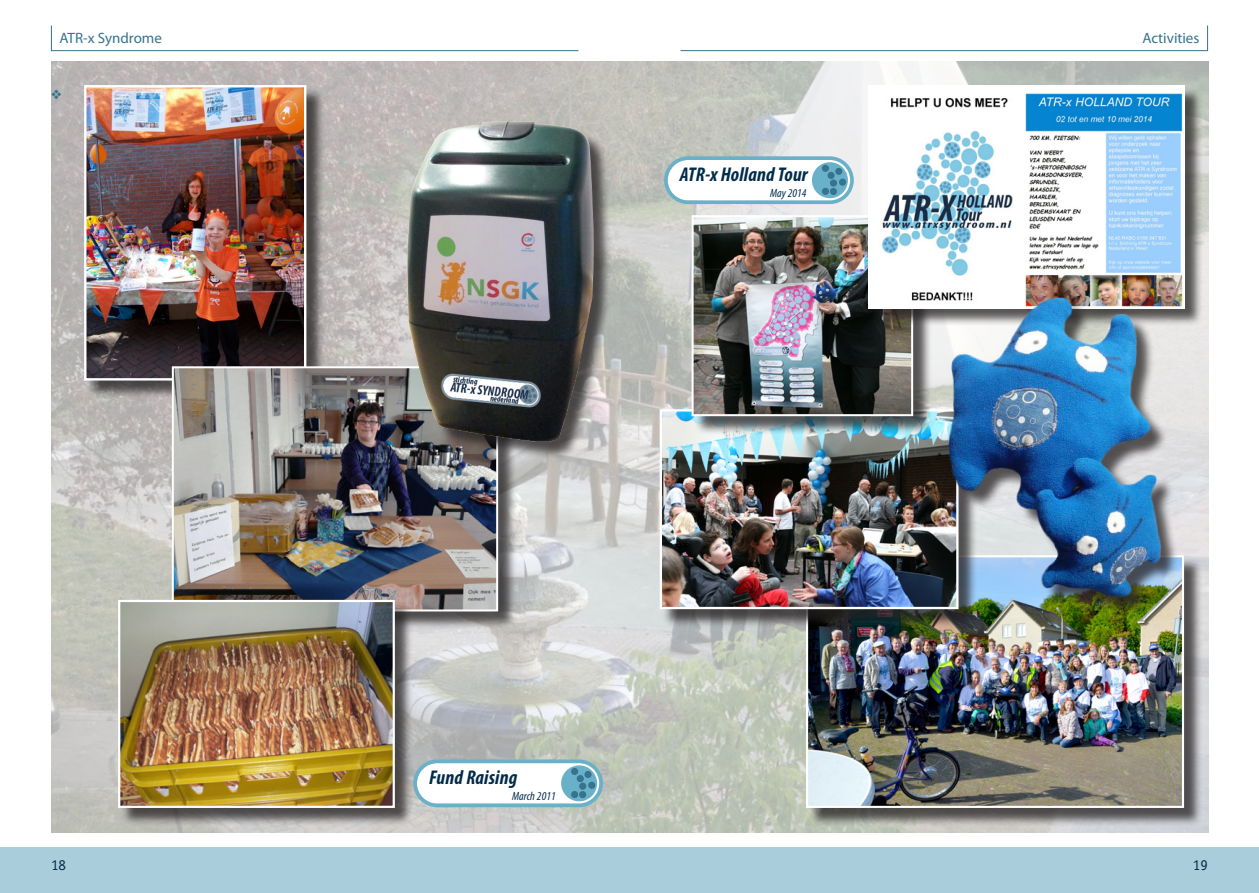
<style>
.page{position:relative;width:1259px;height:893px;background:#fff}
.page>*{position:absolute;margin:0;border:0;box-sizing:border-box;transform-origin:0 0}
.t1{font:italic 700 condensed 19.95px "Myriad Pro";letter-spacing:.01em;color:#002b49}
.t2{font:15px "Myriad Pro";color:#37738d}
.t3{font:15px "Officina Sans Std";color:#002b49}
.t4{font:italic condensed 12px "Myriad Pro";letter-spacing:.01em;color:#002b49}
</style>
<div class="page">
<div style="left:0;top:847px;width:629px;height:46px;background:#aacddb"></div>
<div style="left:629px;top:847px;width:630px;height:46px;background:#aacddb"></div>
<img style="left:51px;top:61px;width:1157px;height:772px">
<div style="left:808px;top:557px;width:394px;height:269px;background:#231f20;opacity:.75"></div>
<img style="left:809px;top:597px;width:372px;height:208px">
<div style="left:806px;top:555px;width:378px;height:253px;border:2px solid #fff"></div>
<div style="left:662px;top:411px;width:315px;height:217px;background:#231f20;opacity:.75"></div>
<img style="left:663px;top:412px;width:288px;height:194px">
<div style="left:660px;top:409px;width:298px;height:200px;border:2px solid #fff"></div>
<div style="left:694px;top:217px;width:238px;height:218px;background:#231f20;opacity:.75"></div>
<img style="left:694px;top:218px;width:179px;height:195px">
<div style="left:691px;top:215px;width:222px;height:201px;border:2px solid #fff"></div>
<div style="left:86px;top:87px;width:239px;height:312px;background:#231f20;opacity:.75"></div>
<img style="left:87px;top:88px;width:216px;height:290px">
<div style="left:84px;top:85px;width:222px;height:296px;border:2px solid #fff"></div>
<div style="left:174px;top:369px;width:343px;height:261px;background:#231f20;opacity:.75"></div>
<img style="left:175px;top:369px;width:320px;height:239px">
<div style="left:172px;top:366px;width:326px;height:245px;border:2px solid #fff"></div>
<div style="left:120px;top:602px;width:294px;height:225px;background:#231f20;opacity:.75"></div>
<img style="left:121px;top:603px;width:271px;height:202px">
<div style="left:118px;top:600px;width:277px;height:208px;border:2px solid #fff"></div>
<img style="left:368px;top:84px;width:262px;height:395px">
<svg style="left:664px;top:156px;width:190px;height:48px"></svg>
<div style="left:812px;top:162px;width:36px;height:36px;background:#69b1c9;border-radius:50%"></div>
<div style="left:822px;top:165px;width:7px;height:7px;background:#37738d;border-radius:50%"></div>
<div style="left:835px;top:168px;width:7px;height:7px;background:#37738d;border-radius:50%"></div>
<div style="left:827px;top:172px;width:7px;height:7px;background:#37738d;border-radius:50%"></div>
<div style="left:830px;top:179px;width:7px;height:8px;background:#37738d;border-radius:50%"></div>
<div style="left:839px;top:179px;width:7px;height:7px;background:#37738d;border-radius:50%"></div>
<div style="left:830px;top:188px;width:7px;height:7px;background:#37738d;border-radius:50%"></div>
<div style="left:822px;top:188px;width:7px;height:7px;background:#37738d;border-radius:50%"></div>
<svg style="left:413px;top:759px;width:190px;height:48px"></svg>
<div style="left:561px;top:765px;width:36px;height:36px;background:#69b1c9;border-radius:50%"></div>
<div style="left:571px;top:768px;width:7px;height:7px;background:#37738d;border-radius:50%"></div>
<div style="left:584px;top:771px;width:7px;height:7px;background:#37738d;border-radius:50%"></div>
<div style="left:577px;top:775px;width:7px;height:7px;background:#37738d;border-radius:50%"></div>
<div style="left:579px;top:783px;width:7px;height:7px;background:#37738d;border-radius:50%"></div>
<div style="left:588px;top:782px;width:7px;height:7px;background:#37738d;border-radius:50%"></div>
<div style="left:579px;top:791px;width:7px;height:7px;background:#37738d;border-radius:50%"></div>
<div style="left:571px;top:791px;width:7px;height:7px;background:#37738d;border-radius:50%"></div>
<div style="left:870px;top:87px;width:332px;height:240px;background:#231f20;opacity:.75"></div>
<img style="left:868px;top:85px;width:316px;height:223px">
<div style="left:951px;top:301px;width:228px;height:313px;background:#231f20;opacity:.75"></div>
<img style="left:873px;top:295px;width:336px;height:302px">
<svg style="left:51px;top:25px;width:528px;height:26px"></svg>
<svg style="left:680px;top:25px;width:528px;height:26px"></svg>
<svg style="left:51px;top:90px;width:10px;height:10px"></svg>
<p class="t2" style="left:60px;top:29px;width:104px">ATR-x Syndrome</p>
<p class="t2" style="left:1142px;top:29px;width:59px">Activities</p>
<p class="t1" style="left:680px;top:162px;width:129px">ATR-x Holland Tour</p>
<p class="t4" style="left:770px;top:185px;width:38px">May 2014</p>
<p class="t1" style="left:429px;top:765px;width:90px">Fund Raising</p>
<p class="t4" style="left:512px;top:788px;width:45px">March 2011</p>
<p class="t3" style="left:51px;top:856px;width:16px">18</p>
<p class="t3" style="left:1193px;top:856px;width:16px">19</p>
</div>
